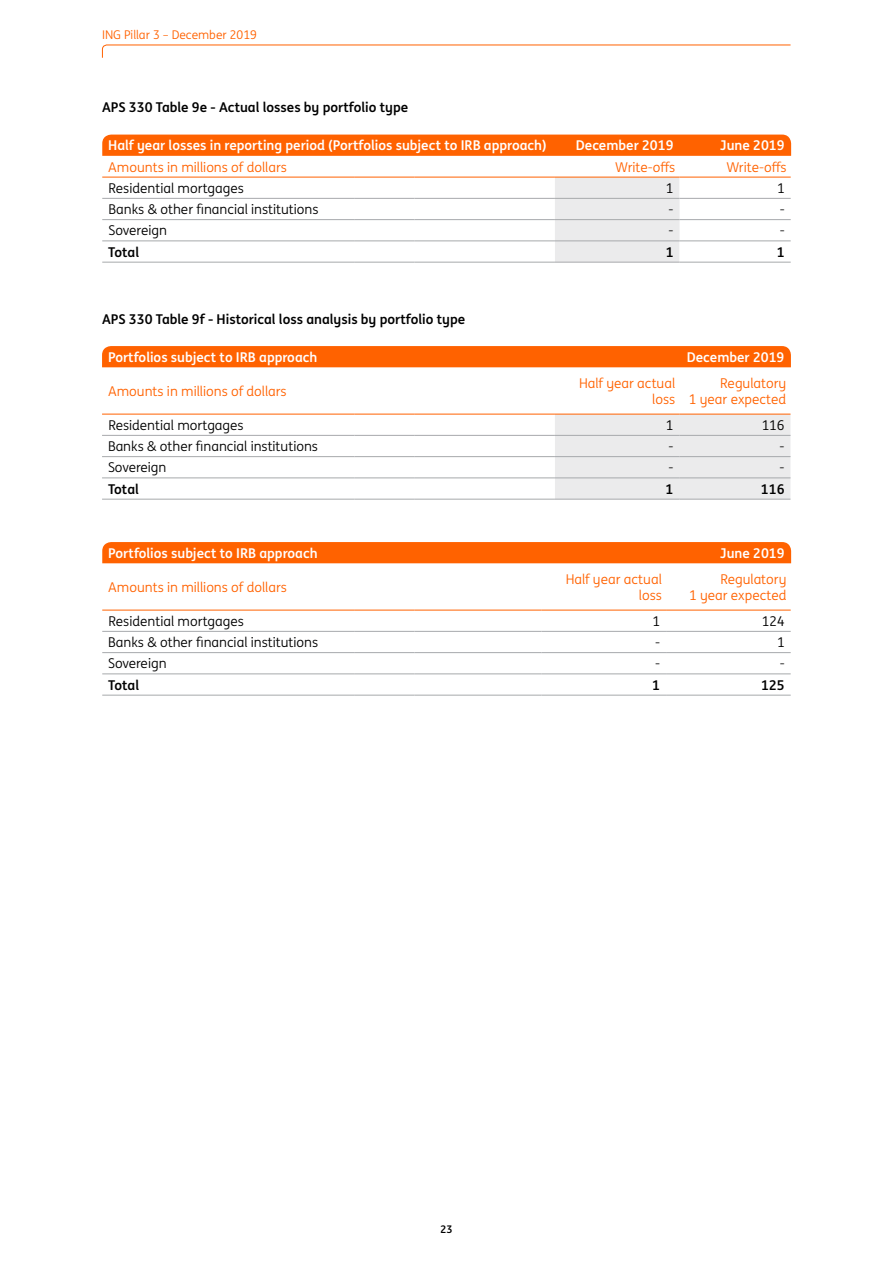
<style>
.page{position:relative;width:893px;height:1263px;background:#fff}
.page>*{position:absolute;margin:0;border:0;box-sizing:border-box;transform-origin:0 0}
.t1{font:13.5px "ING Me";color:#000}
.t2{font:13.5px/16.2px "ING Me";color:#ff6200;text-align:right}
.t3{font:700 13.5px "ING Me";color:#fff}
.t4{font:700 13.5px "ING Me";color:#000}
.t5{font:12px "ING Me";color:#ff6200}
.t6{font:700 10.5px "ING Me";color:#000}
</style>
<div class="page">
<svg style="left:102px;top:44px;width:689px;height:14px"></svg>
<div style="left:102px;top:346px;width:689px;height:21px;background:#ff6200"></div>
<svg style="left:355px;top:415px;width:435px;height:84px"></svg>
<hr style="left:102px;top:435px;width:253px;height:1px;background:#a7a9ac">
<hr style="left:102px;top:456px;width:253px;height:1px;background:#a7a9ac">
<hr style="left:355px;top:456px;width:59px;height:1px;background:#a7a9ac">
<hr style="left:414px;top:456px;width:141px;height:1px;background:#a7a9ac">
<hr style="left:555px;top:456px;width:124px;height:1px;background:#a7a9ac">
<hr style="left:679px;top:456px;width:111px;height:1px;background:#a7a9ac">
<hr style="left:355px;top:435px;width:59px;height:1px;background:#a7a9ac">
<hr style="left:414px;top:435px;width:141px;height:1px;background:#a7a9ac">
<hr style="left:555px;top:435px;width:124px;height:1px;background:#a7a9ac">
<hr style="left:679px;top:435px;width:111px;height:1px;background:#a7a9ac">
<hr style="left:102px;top:414px;width:253px;height:1px;background:#ff6200">
<hr style="left:355px;top:414px;width:59px;height:1px;background:#ff6200">
<hr style="left:414px;top:414px;width:141px;height:1px;background:#ff6200">
<hr style="left:555px;top:414px;width:124px;height:1px;background:#ff6200">
<hr style="left:679px;top:414px;width:111px;height:1px;background:#ff6200">
<hr style="left:102px;top:477px;width:253px;height:1px;background:#a7a9ac">
<hr style="left:102px;top:499px;width:253px;height:1px;background:#a7a9ac">
<hr style="left:355px;top:477px;width:59px;height:1px;background:#a7a9ac">
<hr style="left:414px;top:477px;width:141px;height:1px;background:#a7a9ac">
<hr style="left:355px;top:499px;width:59px;height:1px;background:#a7a9ac">
<hr style="left:414px;top:499px;width:141px;height:1px;background:#a7a9ac">
<hr style="left:555px;top:477px;width:124px;height:1px;background:#a7a9ac">
<hr style="left:555px;top:499px;width:124px;height:1px;background:#a7a9ac">
<hr style="left:679px;top:477px;width:111px;height:1px;background:#a7a9ac">
<hr style="left:679px;top:499px;width:111px;height:1px;background:#a7a9ac">
<div style="left:102px;top:135px;width:689px;height:21px;background:#ff6200"></div>
<svg style="left:355px;top:178px;width:436px;height:84px"></svg>
<hr style="left:555px;top:198px;width:124px;height:1px;background:#a7a9ac">
<hr style="left:679px;top:198px;width:112px;height:1px;background:#a7a9ac">
<hr style="left:555px;top:219px;width:124px;height:1px;background:#a7a9ac">
<hr style="left:679px;top:219px;width:112px;height:1px;background:#a7a9ac">
<hr style="left:102px;top:177px;width:253px;height:1px;background:#ff6200">
<hr style="left:355px;top:177px;width:59px;height:1px;background:#ff6200">
<hr style="left:414px;top:177px;width:141px;height:1px;background:#ff6200">
<hr style="left:555px;top:177px;width:124px;height:1px;background:#ff6200">
<hr style="left:679px;top:177px;width:112px;height:1px;background:#ff6200">
<hr style="left:102px;top:198px;width:253px;height:1px;background:#a7a9ac">
<hr style="left:355px;top:198px;width:59px;height:1px;background:#a7a9ac">
<hr style="left:414px;top:198px;width:141px;height:1px;background:#a7a9ac">
<hr style="left:102px;top:219px;width:253px;height:1px;background:#a7a9ac">
<hr style="left:355px;top:219px;width:59px;height:1px;background:#a7a9ac">
<hr style="left:414px;top:219px;width:141px;height:1px;background:#a7a9ac">
<hr style="left:102px;top:240px;width:253px;height:1px;background:#a7a9ac">
<hr style="left:102px;top:262px;width:253px;height:1px;background:#a7a9ac">
<hr style="left:355px;top:240px;width:59px;height:1px;background:#a7a9ac">
<hr style="left:414px;top:240px;width:141px;height:1px;background:#a7a9ac">
<hr style="left:355px;top:262px;width:59px;height:1px;background:#a7a9ac">
<hr style="left:414px;top:262px;width:141px;height:1px;background:#a7a9ac">
<hr style="left:555px;top:240px;width:124px;height:1px;background:#a7a9ac">
<hr style="left:555px;top:262px;width:124px;height:1px;background:#a7a9ac">
<hr style="left:679px;top:240px;width:112px;height:1px;background:#a7a9ac">
<hr style="left:679px;top:262px;width:112px;height:1px;background:#a7a9ac">
<div style="left:102px;top:542px;width:689px;height:21px;background:#ff6200"></div>
<svg style="left:355px;top:653px;width:186px;height:42px"></svg>
<hr style="left:102px;top:631px;width:253px;height:1px;background:#a7a9ac">
<hr style="left:102px;top:652px;width:253px;height:1px;background:#a7a9ac">
<hr style="left:355px;top:652px;width:59px;height:1px;background:#a7a9ac">
<hr style="left:414px;top:652px;width:127px;height:1px;background:#a7a9ac">
<hr style="left:541px;top:652px;width:125px;height:1px;background:#a7a9ac">
<hr style="left:666px;top:652px;width:125px;height:1px;background:#a7a9ac">
<hr style="left:355px;top:631px;width:59px;height:1px;background:#a7a9ac">
<hr style="left:414px;top:631px;width:127px;height:1px;background:#a7a9ac">
<hr style="left:541px;top:631px;width:125px;height:1px;background:#a7a9ac">
<hr style="left:666px;top:631px;width:125px;height:1px;background:#a7a9ac">
<hr style="left:102px;top:610px;width:253px;height:1px;background:#ff6200">
<hr style="left:355px;top:610px;width:59px;height:1px;background:#ff6200">
<hr style="left:414px;top:610px;width:127px;height:1px;background:#ff6200">
<hr style="left:541px;top:610px;width:125px;height:1px;background:#ff6200">
<hr style="left:666px;top:610px;width:125px;height:1px;background:#ff6200">
<hr style="left:102px;top:673px;width:253px;height:1px;background:#a7a9ac">
<hr style="left:102px;top:695px;width:253px;height:1px;background:#a7a9ac">
<hr style="left:355px;top:673px;width:59px;height:1px;background:#a7a9ac">
<hr style="left:414px;top:673px;width:127px;height:1px;background:#a7a9ac">
<hr style="left:355px;top:695px;width:59px;height:1px;background:#a7a9ac">
<hr style="left:414px;top:695px;width:127px;height:1px;background:#a7a9ac">
<hr style="left:541px;top:673px;width:125px;height:1px;background:#a7a9ac">
<hr style="left:541px;top:695px;width:125px;height:1px;background:#a7a9ac">
<hr style="left:666px;top:673px;width:125px;height:1px;background:#a7a9ac">
<hr style="left:666px;top:695px;width:125px;height:1px;background:#a7a9ac">
<p class="t5" style="left:102px;top:26px;width:156px">ING Pillar 3 – December 2019</p>
<p class="t4" style="left:102px;top:96px;width:308px">APS 330 Table 9e - Actual losses by portfolio type</p>
<p class="t3" style="left:108px;top:135px;width:440px">Half year losses in reporting period (Portfolios subject to IRB approach)</p>
<p class="t3" style="left:576px;top:135px;width:99px">December 2019</p>
<p class="t3" style="left:720px;top:135px;width:66px">June 2019</p>
<p class="t2" style="left:108px;top:158px;width:180px">Amounts in millions of dollars</p>
<p class="t2" style="left:615px;top:158px;width:62px">Write-offs</p>
<p class="t2" style="left:726px;top:158px;width:62px">Write-offs</p>
<p class="t1" style="left:109px;top:178px;width:137px">Residential mortgages</p>
<p class="t1" style="left:666px;top:178px;width:9px">1</p>
<p class="t1" style="left:777px;top:178px;width:9px">1</p>
<p class="t1" style="left:109px;top:200px;width:211px">Banks &amp; other financial institutions</p>
<p class="t1" style="left:668px;top:200px;width:7px">-</p>
<p class="t1" style="left:780px;top:200px;width:7px">-</p>
<p class="t1" style="left:109px;top:221px;width:60px">Sovereign</p>
<p class="t1" style="left:668px;top:221px;width:7px">-</p>
<p class="t1" style="left:780px;top:221px;width:7px">-</p>
<p class="t4" style="left:108px;top:241px;width:32px">Total</p>
<p class="t4" style="left:666px;top:241px;width:9px">1</p>
<p class="t4" style="left:777px;top:241px;width:9px">1</p>
<p class="t4" style="left:102px;top:308px;width:365px">APS 330 Table 9f - Historical loss analysis by portfolio type</p>
<p class="t3" style="left:108px;top:346px;width:211px">Portfolios subject to IRB approach</p>
<p class="t3" style="left:687px;top:346px;width:99px">December 2019</p>
<p class="t2" style="left:108px;top:382px;width:180px">Amounts in millions of dollars</p>
<p class="t2" style="left:579px;top:374px;width:98px">Half year actual loss</p>
<p class="t2" style="left:689px;top:374px;width:99px">Regulatory<br>1 year expected</p>
<p class="t1" style="left:108px;top:415px;width:137px">Residential mortgages</p>
<p class="t1" style="left:666px;top:415px;width:9px">1</p>
<p class="t1" style="left:762px;top:415px;width:24px">116</p>
<p class="t1" style="left:108px;top:436px;width:211px">Banks &amp; other financial institutions</p>
<p class="t1" style="left:668px;top:436px;width:7px">-</p>
<p class="t1" style="left:779px;top:436px;width:7px">-</p>
<p class="t1" style="left:108px;top:458px;width:60px">Sovereign</p>
<p class="t1" style="left:668px;top:458px;width:7px">-</p>
<p class="t1" style="left:779px;top:458px;width:7px">-</p>
<p class="t4" style="left:108px;top:478px;width:32px">Total</p>
<p class="t4" style="left:666px;top:478px;width:9px">1</p>
<p class="t4" style="left:761px;top:478px;width:25px">116</p>
<p class="t3" style="left:108px;top:542px;width:211px">Portfolios subject to IRB approach</p>
<p class="t3" style="left:720px;top:542px;width:66px">June 2019</p>
<p class="t2" style="left:108px;top:578px;width:180px">Amounts in millions of dollars</p>
<p class="t2" style="left:566px;top:570px;width:98px">Half year actual loss</p>
<p class="t2" style="left:689px;top:570px;width:99px">Regulatory<br>1 year expected</p>
<p class="t1" style="left:109px;top:611px;width:137px">Residential mortgages</p>
<p class="t1" style="left:652px;top:611px;width:9px">1</p>
<p class="t1" style="left:762px;top:611px;width:24px">124</p>
<p class="t1" style="left:108px;top:632px;width:211px">Banks &amp; other financial institutions</p>
<p class="t1" style="left:655px;top:632px;width:7px">-</p>
<p class="t1" style="left:777px;top:632px;width:9px">1</p>
<p class="t1" style="left:108px;top:654px;width:60px">Sovereign</p>
<p class="t1" style="left:655px;top:654px;width:7px">-</p>
<p class="t1" style="left:780px;top:654px;width:7px">-</p>
<p class="t4" style="left:108px;top:674px;width:32px">Total</p>
<p class="t4" style="left:652px;top:674px;width:9px">1</p>
<p class="t4" style="left:761px;top:674px;width:25px">125</p>
<p class="t6" style="left:440px;top:1221px;width:14px">23</p>
</div>
